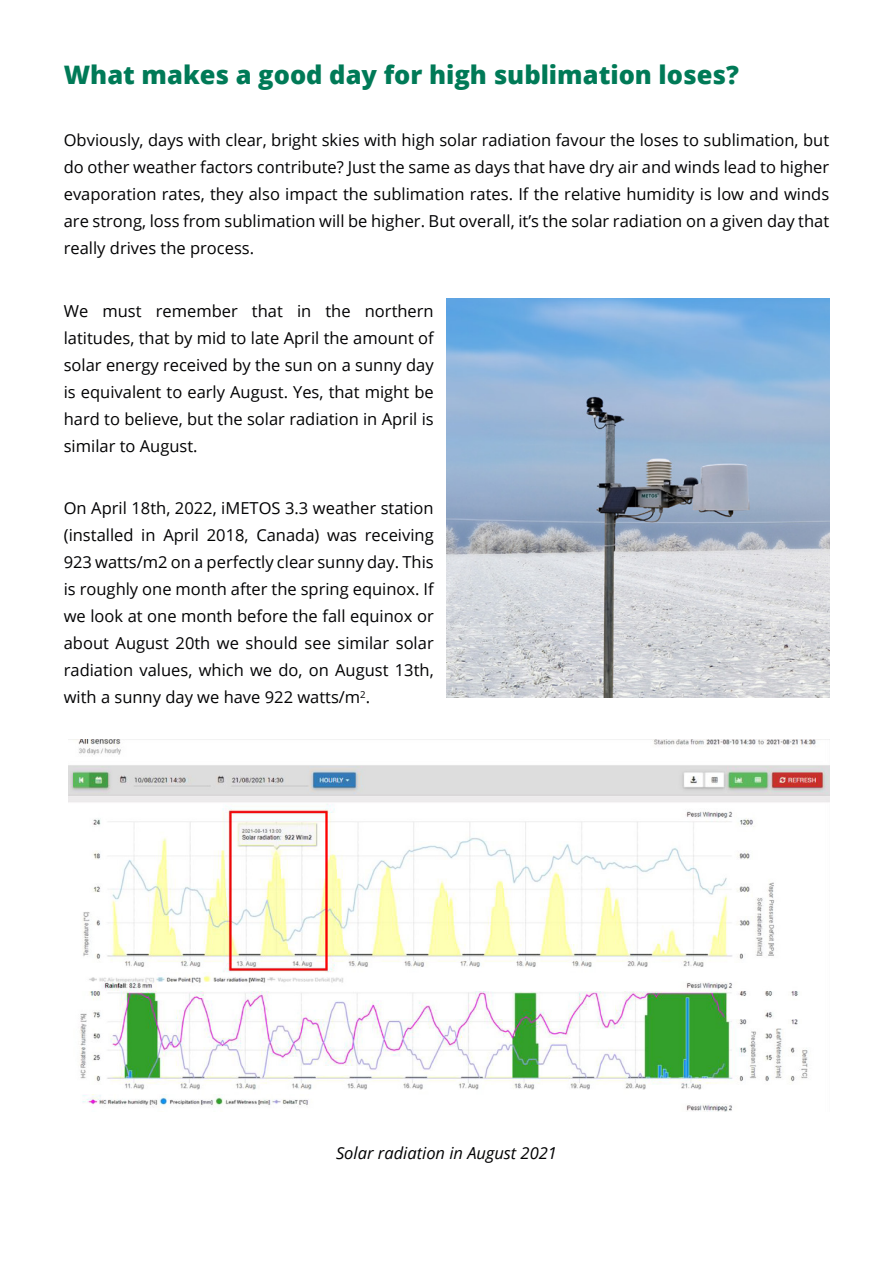
<style>
.page{position:relative;width:893px;height:1263px;background:#fff}
.page>*{position:absolute;margin:0;border:0;box-sizing:border-box;transform-origin:0 0}
.t1{font:800 25.5px "Open Sans";color:#007a57}
.t2{font:16.5px/27px "Open Sans";color:#020203;text-align:justify}
.t3{font:italic 16.5px "Open Sans";color:#020203}
</style>
<div class="page">
<img style="left:68px;top:740px;width:761px;height:372px">
<img style="left:446px;top:298px;width:383px;height:400px">
<h1 class="t1" style="left:64px;top:55px;width:677px">What makes a good day for high sublimation loses?</h1>
<p class="t2" style="left:64px;top:126px;width:767px">Obviously, days with clear, bright skies with high solar radiation favour the loses to sublimation, but do other weather factors contribute? Just the same as days that have dry air and winds lead to higher evaporation rates, they also impact the sublimation rates. If the relative humidity is low and winds are strong, loss from sublimation will be higher. But overall, it’s the solar radiation on a given day that really drives the process.</p>
<p class="t2" style="left:64px;top:297px;width:371px">We must remember that in the northern latitudes, that by mid to late April the amount of solar energy received by the sun on a sunny day is equivalent to early August. Yes, that might be hard to believe, but the solar radiation in April is similar to August.</p>
<p class="t2" style="left:64px;top:494px;width:371px">On April 18th, 2022, iMETOS 3.3 weather station (installed in April 2018, Canada) was receiving 923 watts/m2 on a perfectly clear sunny day. This is roughly one month after the spring equinox. If we look at one month before the fall equinox or about August 20th we should see similar solar radiation values, which we do, on August 13th, with a sunny day we have 922 watts/m<sup>2</sup>.</p>
<p class="t3" style="left:336px;top:1141px;width:222px">Solar radiation in August 2021</p>
</div>
